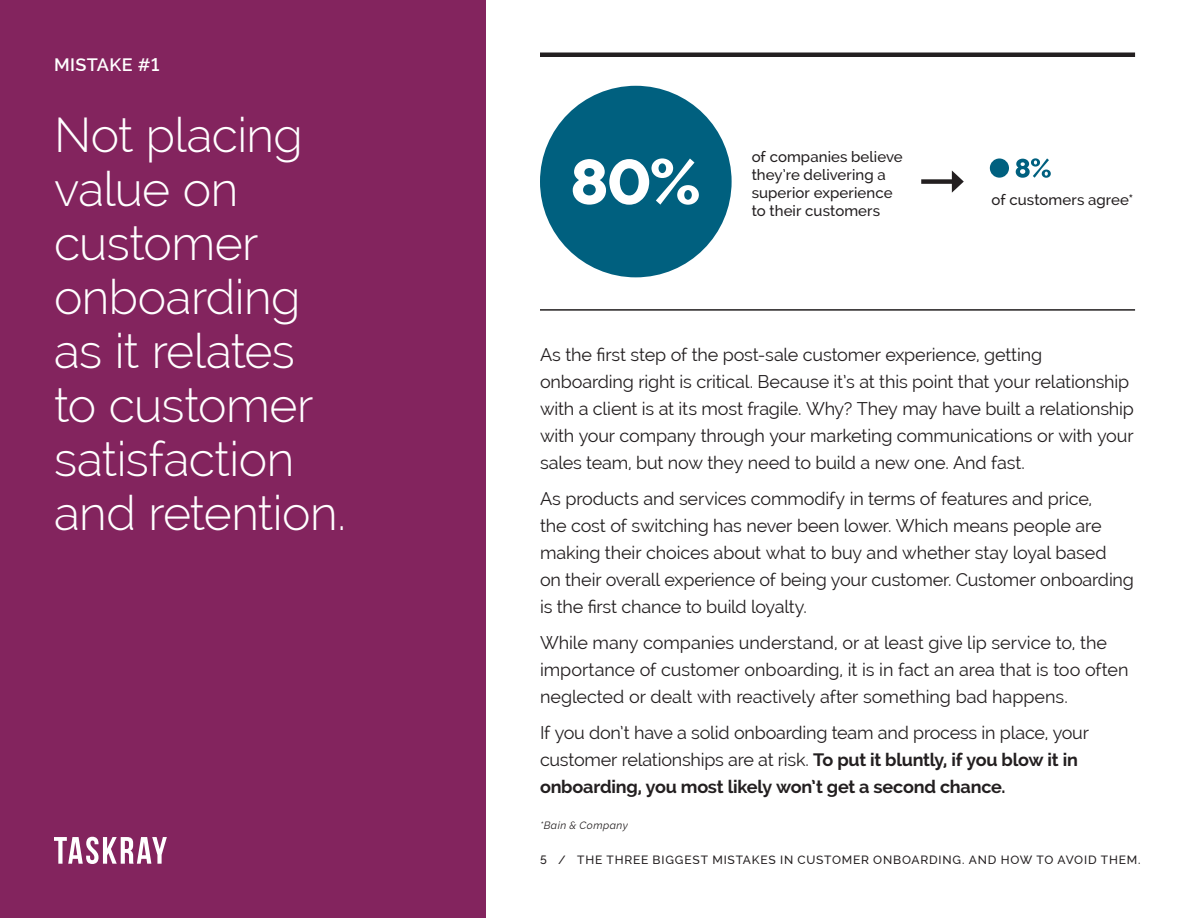
<style>
.page{position:relative;width:1188px;height:918px;background:#fff}
.page>*{position:absolute;margin:0;border:0;box-sizing:border-box;transform-origin:0 0}
.Headline{font:300 48px/54px "Raleway";letter-spacing:-.015em;color:#fff}
.Body_Copy{font:18px/27px "Raleway";letter-spacing:-.01em;color:#231f20}
.SUB_TITLE{font:600 18px "Raleway";letter-spacing:.025em;color:#fff}
.t1{font:500 15px/18px "Raleway";letter-spacing:.005em;color:#231f20}
.t2{font:500 12px "Raleway";letter-spacing:.065em;color:#231f20}
.Body_Copy-2{font:italic 10.5px "Raleway";letter-spacing:.045em;color:#231f20}
.s1{font-weight:700}
</style>
<div class="page">
<div style="left:540px;top:52px;width:595px;height:5px;background:#231f20"></div>
<hr style="left:540px;top:309px;width:595px;height:2px;background:#231f20">
<div style="left:540px;top:86px;width:192px;height:191px;background:#00607f;border-radius:50%"></div>
<svg style="left:573px;top:158px;width:126px;height:47px"></svg>
<div style="left:990px;top:158px;width:19px;height:20px;background:#00607f;border-radius:50%"></div>
<svg style="left:1016px;top:158px;width:35px;height:20px"></svg>
<div style="left:921px;top:179px;width:35px;height:5px;background:#231f20"></div>
<svg style="left:952px;top:170px;width:12px;height:23px"></svg>
<div style="left:0;top:0;width:486px;height:918px;background:#83245e"></div>
<svg style="left:54px;top:837px;width:113px;height:27px"></svg>
<p class="SUB_TITLE" style="left:54px;top:54px;width:107px">MISTAKE #1</p>
<p class="Headline" style="left:54px;top:108px;width:294px">Not placing value on customer onboarding as it relates to customer satisfaction and retention.</p>
<p class="t1" style="left:752px;top:147px;width:153px">of companies believe they’re delivering a superior experience to their customers</p>
<p class="t1" style="left:991px;top:190px;width:144px">of customers agree*</p>
<p class="Body_Copy" style="left:540px;top:342px;width:595px">As the first step of the post-sale customer experience, getting onboarding right is critical. Because it’s at this point that your relationship with a client is at its most fragile. Why? They may have built a relationship with your company through your marketing communications or with your sales team, but now they need to build a new one. And fast.</p>
<p class="Body_Copy" style="left:540px;top:486px;width:596px">As products and services commodify in terms of features and price,<br>the cost of switching has never been lower. Which means people are making their choices about what to buy and whether stay loyal based<br>on their overall experience of being your customer. Customer onboarding is the first chance to build loyalty.</p>
<p class="Body_Copy" style="left:540px;top:630px;width:590px">While many companies understand, or at least give lip service to, the importance of customer onboarding, it is in fact an area that is too often neglected or dealt with reactively after something bad happens.</p>
<p class="Body_Copy" style="left:540px;top:720px;width:550px">If you don’t have a solid onboarding team and process in place, your customer relationships are at risk. <span class="s1">To put it bluntly, if you blow it in onboarding, you most likely won’t get a second chance.</span></p>
<p class="Body_Copy-2" style="left:540px;top:820px;width:89px">*Bain &amp; Company</p>
<p class="t2" style="left:540px;top:853px;width:602px">5 / THE THREE BIGGEST MISTAKES IN CUSTOMER ONBOARDING. AND HOW TO AVOID THEM.</p>
</div>
